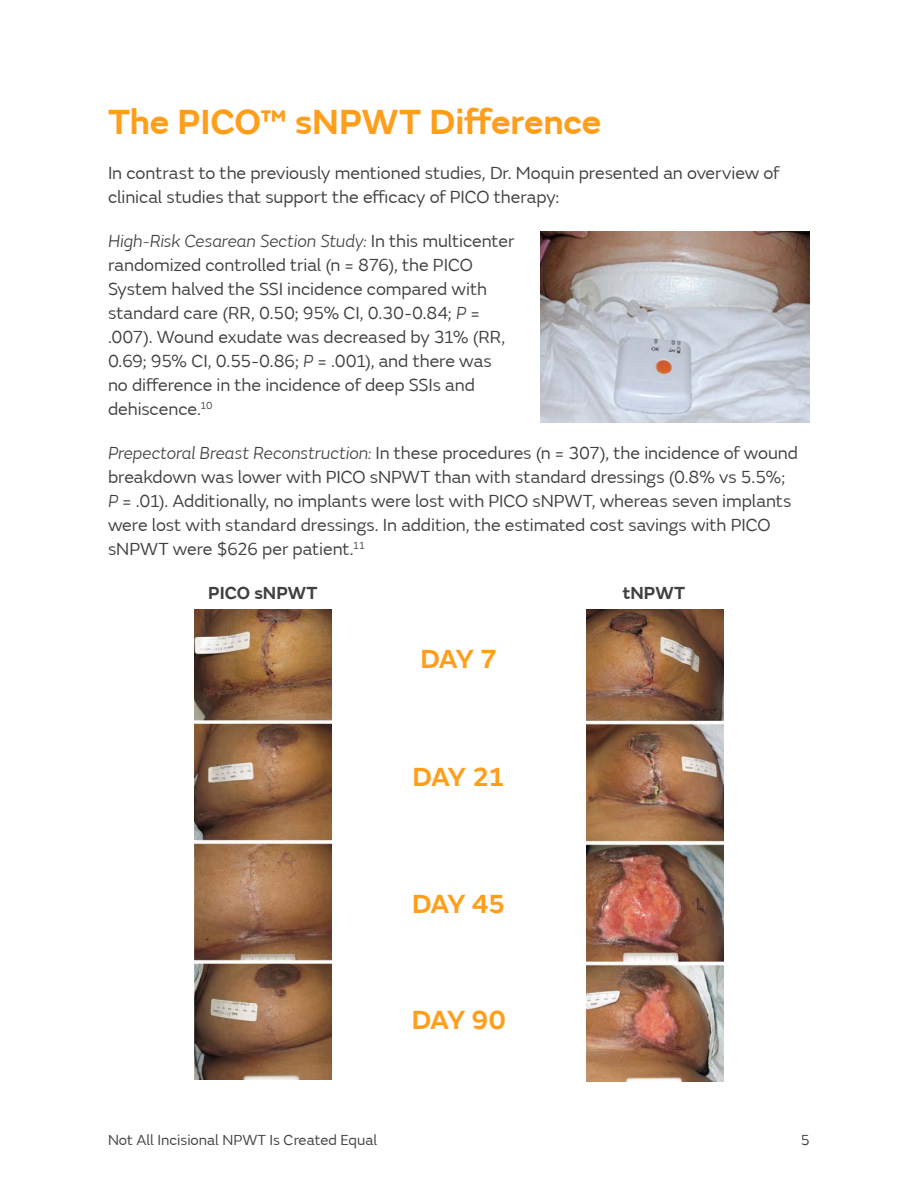
<style>
.page{position:relative;width:918px;height:1188px;background:#fff}
.page>*{position:absolute;margin:0;border:0;box-sizing:border-box;transform-origin:0 0}
.t1{font:600 36px "SN Emeric";letter-spacing:-.005em;color:#ff9e1a}
.t2{font:600 27px "SN Emeric";letter-spacing:-.035em;color:#ff9e1a}
.t3{font:18px/24px "SN Emeric";letter-spacing:-.005em;color:#404042}
.t4{font:600 18px "SN Emeric";letter-spacing:.005em;color:#404042}
.t5{font:15px "SN Emeric";color:#404042}
.s1{font-weight:300;font-style:italic}
</style>
<div class="page">
<img style="left:540px;top:231px;width:270px;height:191px">
<img style="left:194px;top:609px;width:138px;height:471px">
<img style="left:586px;top:609px;width:138px;height:472px">
<h1 class="t1" style="left:108px;top:99px;width:495px">The PICO™ sNPWT Difference</h1>
<p class="t3" style="left:108px;top:160px;width:673px">In contrast to the previously mentioned studies, Dr. Moquin presented an overview of clinical studies that support the efficacy of PICO therapy:</p>
<p class="t3" style="left:108px;top:229px;width:408px"><span class="s1">High-Risk Cesarean Section Study:</span> In this multicenter randomized controlled trial (n = 876), the PICO System halved the SSI incidence compared with standard care (RR, 0.50; 95% CI, 0.30-0.84; <span class="s1">P</span> = .007). Wound exudate was decreased by 31% (RR, 0.69; 95% CI, 0.55-0.86; <span class="s1">P</span> = .001), and there was no difference in the incidence of deep SSIs and dehiscence.<sup>10</sup></p>
<p class="t3" style="left:108px;top:441px;width:692px"><span class="s1">Prepectoral Breast Reconstruction:</span> In these procedures (n = 307), the incidence of wound breakdown was lower with PICO sNPWT than with standard dressings (0.8% vs 5.5%; <span class="s1">P</span> = .01). Additionally, no implants were lost with PICO sNPWT, whereas seven implants were lost with standard dressings. In addition, the estimated cost savings with PICO sNPWT were $626 per patient.<sup>11</sup></p>
<p class="t4" style="left:208px;top:582px;width:111px">PICO sNPWT</p>
<p class="t4" style="left:623px;top:582px;width:64px">tNPWT</p>
<h2 class="t2" style="left:421px;top:642px;width:78px">DAY 7</h2>
<h2 class="t2" style="left:413px;top:760px;width:94px">DAY 21</h2>
<h2 class="t2" style="left:412px;top:887px;width:95px">DAY 45</h2>
<h2 class="t2" style="left:412px;top:1003px;width:96px">DAY 90</h2>
<p class="t5" style="left:108px;top:1131px;width:271px">Not All Incisional NPWT Is Created Equal</p>
<p class="t5" style="left:801px;top:1131px;width:11px">5</p>
</div>
